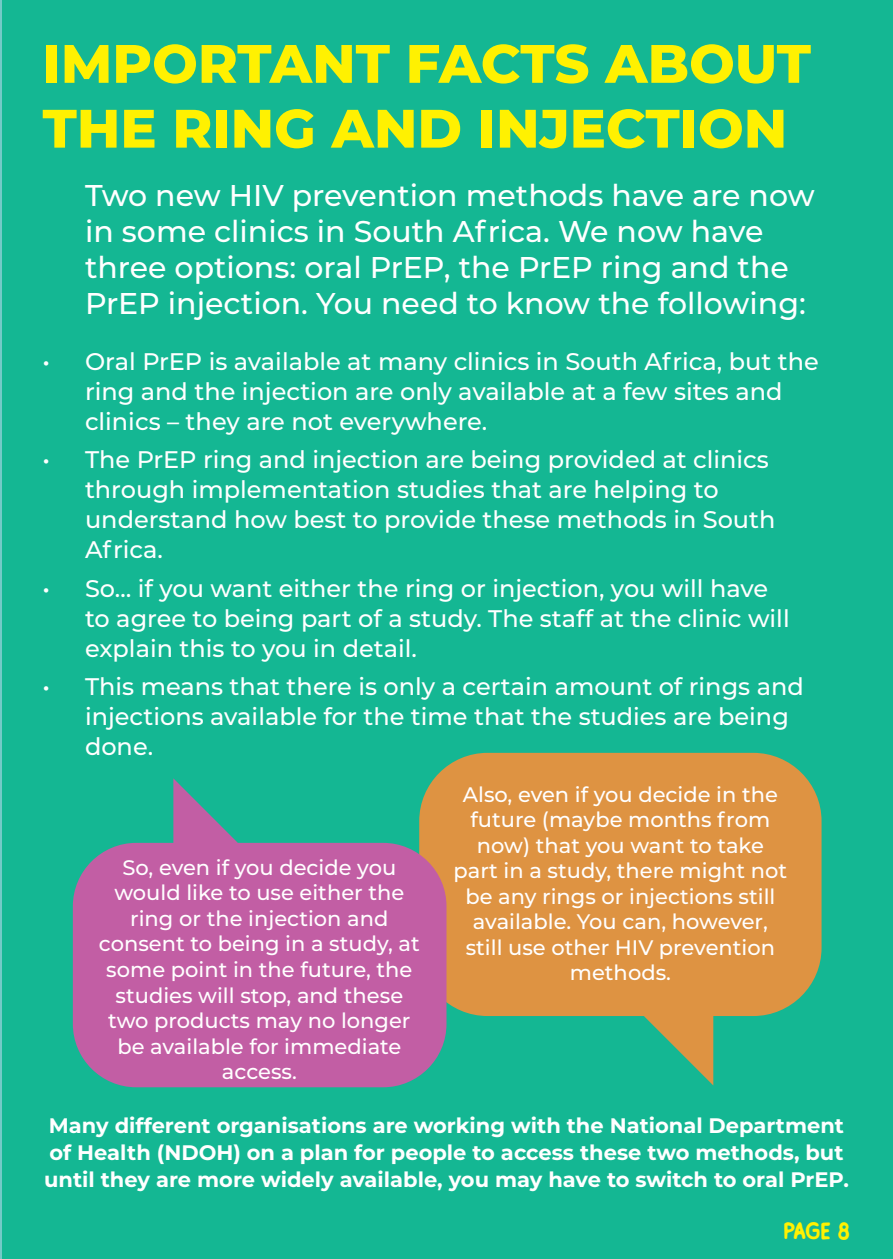
<style>
.page{position:relative;width:893px;height:1259px;background:#14b793}
.page>*{position:absolute;margin:0;border:0;box-sizing:border-box;transform-origin:0 0}
.t1{font:800 54px/64.8px "Montserrat";color:#fff101}
.t2{font:500 30px/36px "Montserrat";color:#fff}
.t3{font:500 24px/30px "Montserrat";color:#fff}
.t4{font:24px "Black Marker Soft";color:#fff101}
.t5{font:500 21px/25.5px "Montserrat";color:#fff;text-align:center}
.t6{font:700 21px/27px "Montserrat";color:#fff}
</style>
<div class="page">
<hr style="left:0;top:0;width:1px;height:1259px;background:#73cac7">
<svg style="left:434px;top:753px;width:387px;height:332px;fill:#de9342"></svg>
<svg style="left:73px;top:778px;width:373px;height:309px;fill:#c25ea4"></svg>
<p class="t1" style="left:43px;top:28px;width:770px">IMPORTANT FACTS ABOUT<br>THE RING AND INJECTION</p>
<p class="t2" style="left:85px;top:176px;width:731px">Two new HIV prevention methods have are now in some clinics in South Africa. We now have three options: oral PrEP, the PrEP ring and the PrEP injection. You need to know the following:</p>
<p class="t3" style="left:85px;top:345px;width:735px;text-indent:-43px">• Oral PrEP is available at many clinics in South Africa, but the ring and the injection are only available at a few sites and clinics – they are not everywhere.</p>
<p class="t3" style="left:85px;top:443px;width:692px;text-indent:-43px">• The PrEP ring and injection are being provided at clinics through implementation studies that are helping to understand how best to provide these methods in South Africa.</p>
<p class="t3" style="left:85px;top:572px;width:706px;text-indent:-43px">• So… if you want either the ring or injection, you will have to agree to being part of a study. The staff at the clinic will explain this to you in detail.</p>
<p class="t3" style="left:85px;top:670px;width:720px;text-indent:-43px">• This means that there is only a certain amount of rings and injections available for the time that the studies are being done.</p>
<p class="t5" style="left:99px;top:854px;width:322px">So, even if you decide you would like to use either the ring or the injection and consent to being in a study, at some point in the future, the studies will stop, and these two products may no longer be available for immediate access.</p>
<p class="t5" style="left:454px;top:780px;width:335px">Also, even if you decide in the future (maybe months from now) that you want to take part in a study, there might not be any rings or injections still available. You can, however, still use other HIV prevention methods.</p>
<p class="t6" style="left:44px;top:1110px;width:806px">Many different organisations are working with the National Department of Health (NDOH) on a plan for people to access these two methods, but until they are more widely available, you may have to switch to oral PrEP.</p>
<p class="t4" style="left:783px;top:1216px;width:69px">page 8</p>
</div>
